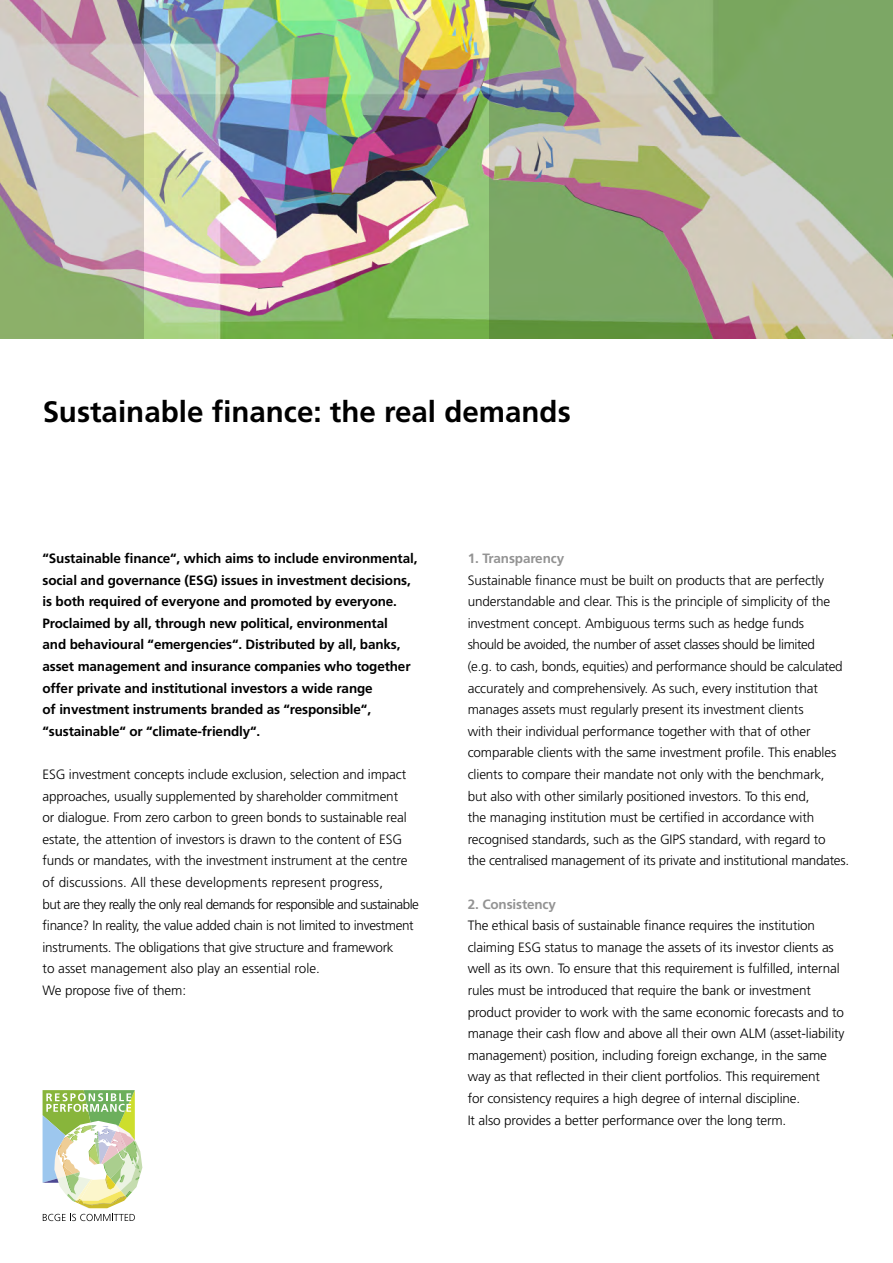
<style>
.page{position:relative;width:893px;height:1263px;background:#fff}
.page>*{position:absolute;margin:0;border:0;box-sizing:border-box;transform-origin:0 0}
.t1{font:700 29.55px "Frutiger LT Std";color:#000}
.Corps_de_texte{font:300 13.5px/21.6px "Frutiger LT Std";letter-spacing:-.01em;color:#000}
.Corps_de_texte-2{font:700 13.5px/21.6px "Frutiger LT Std";letter-spacing:-.01em;color:#000}
.Corps_de_texte-3{font:700 13.5px "Frutiger LT Std";letter-spacing:-.01em;color:#939393}
.Titre_texte___dans_t{font:700 13.5px "Frutiger LT Std";letter-spacing:-.01em;color:#939393}
</style>
<div class="page">
<img style="left:143px;top:0;width:347px;height:338px">
<svg style="left:490px;top:0;width:403px;height:338px;background:#9cad86"></svg>
<svg style="left:0;top:0;width:143px;height:338px;background:#b8b8a7"></svg>
<svg style="left:43px;top:1214px;width:92px;height:7px"></svg>
<svg style="left:43px;top:1090px;width:99px;height:118px"></svg>
<h1 class="t1" style="left:43px;top:394px;width:530px">Sustainable finance: the real demands</h1>
<p class="Corps_de_texte-2" style="left:43px;top:547px;width:376px">“Sustainable finance“, which aims to include environmental, social and governance (ESG) issues in investment decisions, is both required of everyone and promoted by everyone.<br>Proclaimed by all, through new political, environmental<br>and behavioural “emergencies“. Distributed by all, banks, asset management and insurance companies who together offer private and institutional investors a wide range<br>of investment instruments branded as “responsible“, “sustainable“ or “climate-friendly“.</p>
<p class="Corps_de_texte" style="left:43px;top:764px;width:378px">ESG investment concepts include exclusion, selection and impact approaches, usually supplemented by shareholder commitment<br>or dialogue. From zero carbon to green bonds to sustainable real estate, the attention of investors is drawn to the content of ESG funds or mandates, with the investment instrument at the centre of discussions. All these developments represent progress,<br>but are they really the only real demands for responsible and sustainable finance? In reality, the value added chain is not limited to investment instruments. The obligations that give structure and framework<br>to asset management also play an essential role.<br>We propose five of them:</p>
<p class="Corps_de_texte-3" style="left:468px;top:550px;width:98px">1. Transparency</p>
<p class="Corps_de_texte" style="left:468px;top:569px;width:383px">Sustainable finance must be built on products that are perfectly understandable and clear. This is the principle of simplicity of the investment concept. Ambiguous terms such as hedge funds<br>should be avoided, the number of asset classes should be limited<br>(e.g. to cash, bonds, equities) and performance should be calculated accurately and comprehensively. As such, every institution that manages assets must regularly present its investment clients<br>with their individual performance together with that of other comparable clients with the same investment profile. This enables clients to compare their mandate not only with the benchmark,<br>but also with other similarly positioned investors. To this end,<br>the managing institution must be certified in accordance with recognised standards, such as the GIPS standard, with regard to<br>the centralised management of its private and institutional mandates.</p>
<p class="Titre_texte___dans_t" style="left:468px;top:896px;width:90px">2. Consistency</p>
<p class="Corps_de_texte" style="left:468px;top:915px;width:378px">The ethical basis of sustainable finance requires the institution claiming ESG status to manage the assets of its investor clients as well as its own. To ensure that this requirement is fulfilled, internal rules must be introduced that require the bank or investment product provider to work with the same economic forecasts and to manage their cash flow and above all their own ALM (asset-liability management) position, including foreign exchange, in the same way as that reflected in their client portfolios. This requirement<br>for consistency requires a high degree of internal discipline.<br>It also provides a better performance over the long term.</p>
</div>
